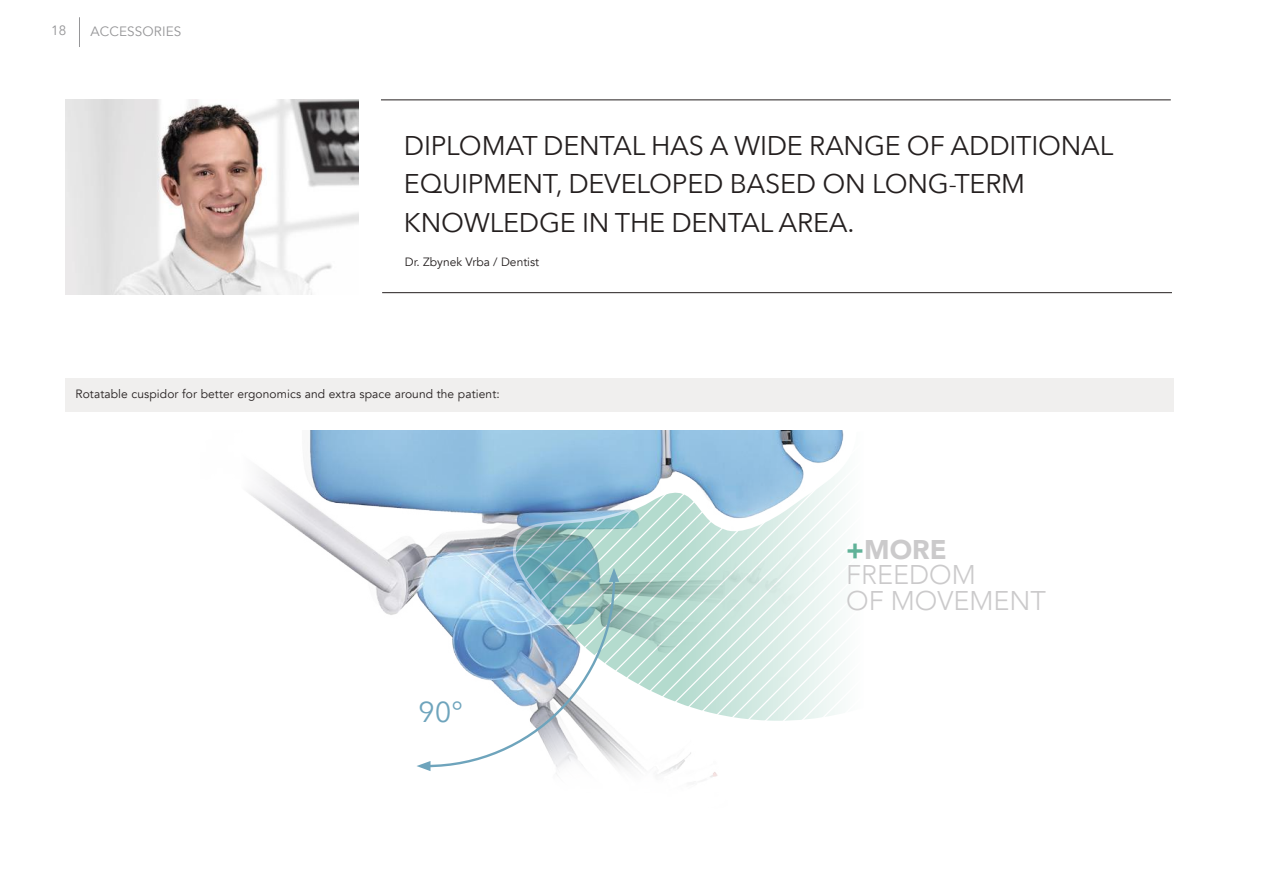
<style>
.page{position:relative;width:1263px;height:893px;background:#fff}
.page>*{position:absolute;margin:0;border:0;box-sizing:border-box;transform-origin:0 0}
.t1{font:28.8px "Avenir Next";color:#6ea4bc}
.t2{font:27px/38.1px "Avenir Next";letter-spacing:-.01em;color:#241f1f}
.t3{font:300 27px/25.5px "Avenir";color:#cbcacb}
.t4{font:13.5px "Avenir";letter-spacing:.01em;color:#969698}
.t5{font:12px "Avenir";letter-spacing:.01em;color:#241f1f}
.s1{font-weight:900;color:#60b298}
.s2{font-weight:900}
</style>
<div class="page">
<div style="left:65px;top:378px;width:1109px;height:34px;background:#f0efee"></div>
<hr style="left:79px;top:17px;width:1px;height:30px;background:#969698">
<hr style="left:382px;top:292px;width:790px;height:1px;background:#241f1f">
<hr style="left:381px;top:100px;width:790px;height:1px;background:#241f1f">
<img style="left:249px;top:430px;width:469px;height:348px">
<svg style="left:656px;top:430px;width:188px;height:295px"></svg>
<svg style="left:416px;top:430px;width:240px;height:341px"></svg>
<img style="left:65px;top:100px;width:294px;height:194px">
<p class="t4" style="left:51px;top:23px;width:17px">18</p>
<p class="t4" style="left:90px;top:23px;width:92px">ACCESSORIES</p>
<p class="t2" style="left:404px;top:126px;width:711px">DIPLOMAT DENTAL HAS A WIDE RANGE OF ADDITIONAL<br>EQUIPMENT, DEVELOPED BASED ON LONG-TERM<br>KNOWLEDGE IN THE DENTAL AREA.</p>
<p class="t5" style="left:405px;top:255px;width:136px">Dr. Zbynek Vrba / Dentist</p>
<p class="t5" style="left:75px;top:387px;width:426px">Rotatable cuspidor for better ergonomics and extra space around the patient:</p>
<p class="t1" style="left:418px;top:688px;width:46px">90°</p>
<p class="t3" style="left:846px;top:536px;width:201px"><span class="s1">+</span><span class="s2">MORE<br></span>FREEDOM<br>OF MOVEMENT</p>
</div>
